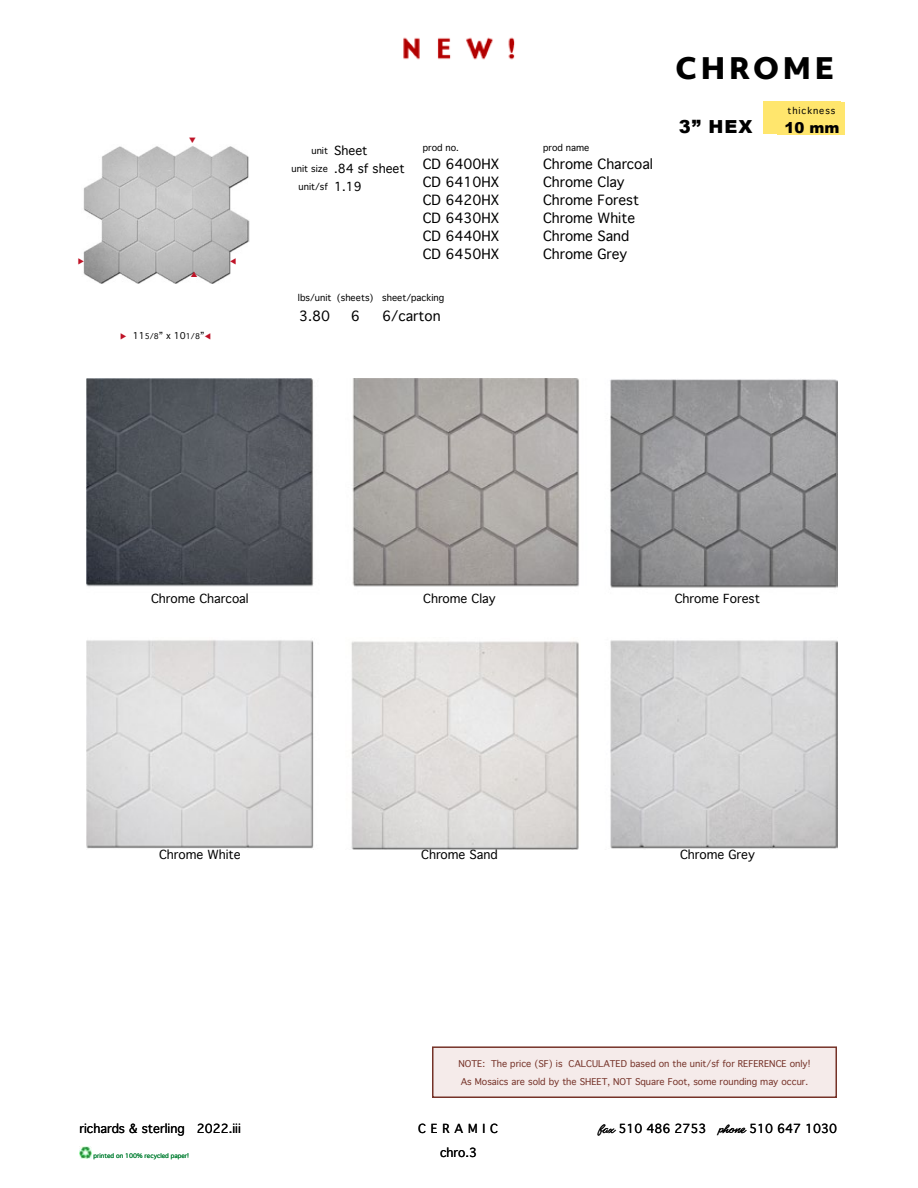
<style>
.page{position:relative;width:918px;height:1188px;background:#fff}
.page>*{position:absolute;margin:0;border:0;box-sizing:border-box;transform-origin:0 0}
.t1{font:800 28.5px "Objektiv Mk 1";letter-spacing:.13em;color:#000}
.t2{font:900 18px "Arial";color:#000}
.t3{font:900 15px "Arial";color:#000}
.t4{font:13.5px/18px "Geneva";color:#000;text-align:justify}
.t5{font:12px/18px "Geneva";color:#000}
.t6{font:12px "Geneva";letter-spacing:.4em;color:#000}
.t7{font:10.5px "Geneva";color:#000}
.t8{font:9px/18px "Geneva";color:#753228}
.t9{font:9px/18px "Geneva";color:#000;text-align:right}
.t10{font:9px "Geneva";letter-spacing:.1em;color:#000}
.t11{font:6px "Geneva";color:#007e31}
.s1{color:#bf1327}
.s2{font-size:7.5px}
.s3{font-family:"CC Matinee Idol"}
</style>
<div class="page">
<div style="left:764px;top:102px;width:77px;height:32px;background:#ffe66d"></div>
<img style="left:403px;top:37px;width:112px;height:23px">
<img style="left:83px;top:146px;width:167px;height:137px">
<svg style="left:79px;top:1146px;width:12px;height:13px"></svg>
<div style="left:778px;top:103px;width:67px;height:32px;background:#ffe66d"></div>
<div style="left:433px;top:1047px;width:403px;height:50px;background:#f5ebea"></div>
<div style="left:432px;top:1046px;width:405px;height:52px;border:2px solid #753228"></div>
<img style="left:86px;top:378px;width:751px;height:471px">
<svg style="left:191px;top:272px;width:6px;height:5px"></svg>
<svg style="left:230px;top:258px;width:6px;height:6px"></svg>
<h1 class="t1" style="left:676px;top:47px;width:160px">CHROME</h1>
<p class="t10" style="left:778px;top:104px;width:49px">thickness</p>
<p class="t10" style="left:788px;top:105px;width:49px">thickness</p>
<p class="t9" style="left:120px;top:326px;width:92px"><span class="s1">◆</span> 11<span class="s2">5/8</span>” x 10<span class="s2">1/8</span>”<span class="s1">▼</span></p>
<p class="t5" style="left:334px;top:142px;width:72px">Sheet<br>.84 sf sheet<br>1.19</p>
<p class="t9" style="left:423px;top:138px;width:38px">prod no.</p>
<p class="t9" style="left:292px;top:142px;width:38px">unit<br>unit size unit/sf</p>
<p class="t4" style="left:423px;top:155px;width:78px">CD 6400HX CD 6410HX CD 6420HX CD 6430HX CD 6440HX CD 6450HX</p>
<p class="t9" style="left:298px;top:289px;width:148px">lbs/unit (sheets) sheet/packing</p>
<p class="t4" style="left:299px;top:307px;width:33px">3.80</p>
<p class="t4" style="left:351px;top:307px;width:11px">6</p>
<p class="t4" style="left:382px;top:307px;width:60px">6/carton</p>
<p class="t9" style="left:543px;top:138px;width:48px">prod name</p>
<p class="t4" style="left:543px;top:155px;width:111px;text-align:left">Chrome Charcoal<br>Chrome Clay<br>Chrome Forest<br>Chrome White<br>Chrome Sand<br>Chrome Grey</p>
<h2 class="t2" style="left:679px;top:113px;width:75px">3” HEX</h2>
<p class="t3" style="left:784px;top:116px;width:57px">10 mm</p>
<p class="t7" style="left:147px;top:591px;width:91px">Cava Herringbone</p>
<p class="t7" style="left:439px;top:591px;width:48px">Cava Hex</p>
<p class="t7" style="left:701px;top:591px;width:46px">Dolo Hex</p>
<p class="t5" style="left:151px;top:589px;width:99px">Chrome Charcoal</p>
<p class="t5" style="left:423px;top:589px;width:74px">Chrome Clay</p>
<p class="t5" style="left:675px;top:589px;width:87px">Chrome Forest</p>
<p class="t5" style="left:159px;top:845px;width:83px">Chrome White</p>
<p class="t5" style="left:421px;top:845px;width:78px">Chrome Sand</p>
<p class="t5" style="left:680px;top:845px;width:76px">Chrome Grey</p>
<p class="t8" style="left:458px;top:1054px;width:353px">NOTE: The price (SF) is CALCULATED based on the unit/sf for REFERENCE only!<br>As Mosaics are sold by the SHEET, NOT Square Foot, some rounding may occur.</p>
<p class="t5" style="left:79px;top:1120px;width:163px">richards &amp; sterling 2022.iii</p>
<p class="t6" style="left:418px;top:1121px;width:81px">CERAMIC</p>
<p class="t5" style="left:598px;top:1120px;width:240px"><span class="s3">fax</span> 510 486 2753 <span class="s3">phone</span> 510 647 1030</p>
<p class="t11" style="left:94px;top:1152px;width:97px">printed on 100% recycled paper!</p>
<p class="t5" style="left:440px;top:1144px;width:39px">chro.3</p>
</div>
